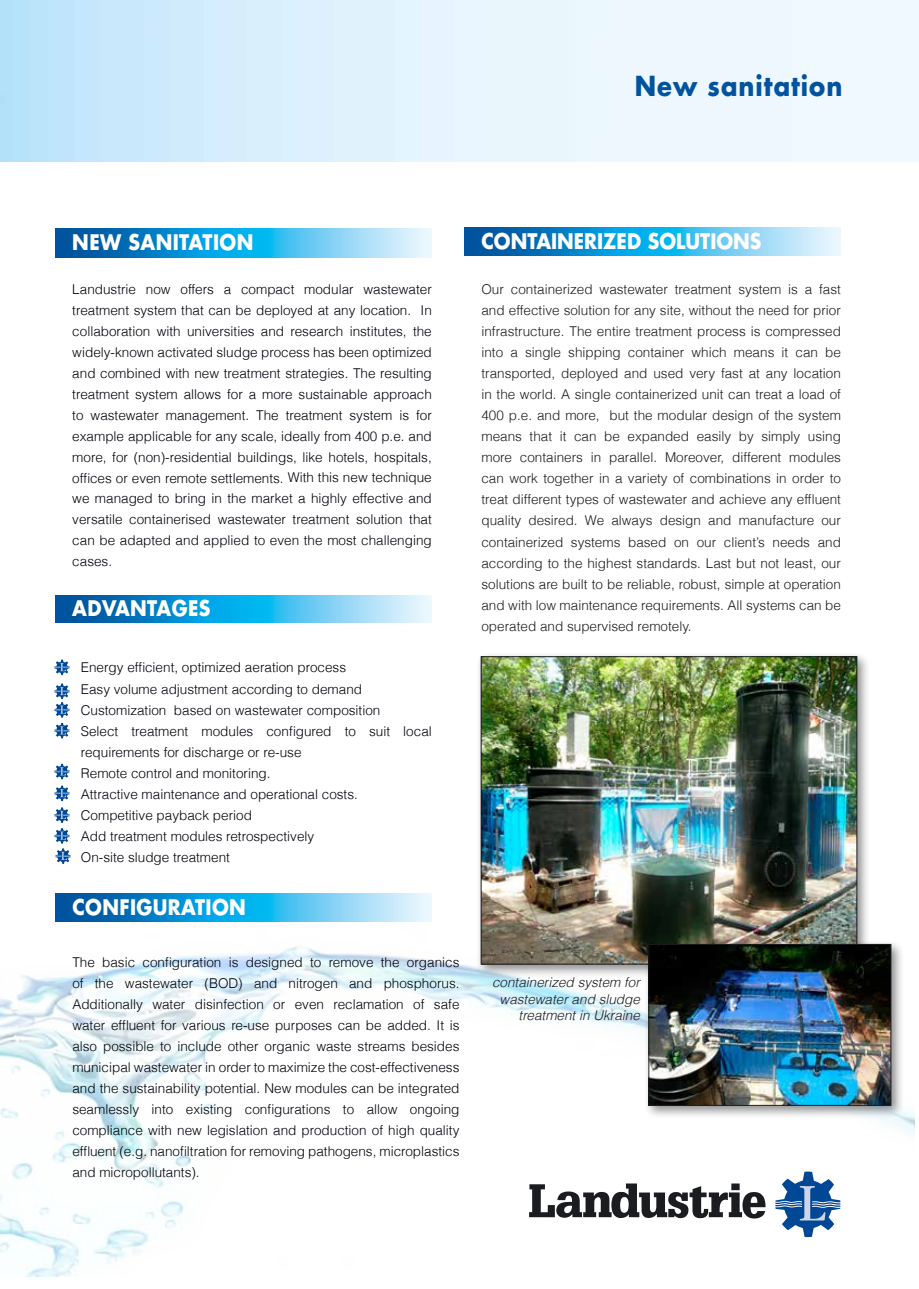
<style>
.page{position:relative;width:919px;height:1289px;background:#fff}
.page>*{position:absolute;margin:0;border:0;box-sizing:border-box;transform-origin:0 0}
.t1{font:700 27px "Futura LT";letter-spacing:.04em;color:#00539e;scale:.9 1}
.t2{font:700 21px "Futura LT";letter-spacing:.02em;color:#fff;scale:.9 1}
.t3{font:700 21px "Futura LT";color:#fff;scale:.9 1}
.t4{font:300 13.5px/21px "Helvetica";color:#00020a;text-align:justify}
.t5{font:300 13.5px/21px "Helvetica";color:#1b1c20;text-align:justify}
.t6{font:italic 300 13.5px/16.2px "Helvetica LT";color:#1b1c20;text-align:right}
</style>
<div class="page">
<img style="left:0;top:779px;width:914px;height:497px">
<svg style="left:55px;top:228px;width:377px;height:30px;background:#3fa9dc"></svg>
<div style="left:476px;top:651px;width:394px;height:326px;background:#1b1c20;opacity:.5"></div>
<img style="left:482px;top:658px;width:373px;height:304px">
<svg style="left:464px;top:227px;width:376px;height:29px;background:#3fa8dc"></svg>
<div style="left:643px;top:939px;width:261px;height:180px;background:#1b1c20;opacity:.5"></div>
<img style="left:650px;top:946px;width:239px;height:157px">
<div style="left:648px;top:944px;width:243px;height:161px;border:1px solid #1b1c20"></div>
<svg style="left:55px;top:596px;width:377px;height:26px;background:#3fa9dc"></svg>
<svg style="left:54px;top:659px;width:16px;height:16px"></svg>
<svg style="left:54px;top:683px;width:16px;height:34px"></svg>
<svg style="left:54px;top:723px;width:16px;height:15px"></svg>
<svg style="left:54px;top:763px;width:16px;height:16px"></svg>
<svg style="left:54px;top:785px;width:16px;height:16px"></svg>
<svg style="left:54px;top:807px;width:16px;height:15px"></svg>
<svg style="left:55px;top:893px;width:377px;height:28px;background:#3fa9dc"></svg>
<svg style="left:54px;top:828px;width:17px;height:35px"></svg>
<h1 class="t1" style="left:634px;top:68px;width:232px">New sanitation</h1>
<h2 class="t2" style="left:72px;top:228px;width:203px">NEW SANITATION</h2>
<p class="t4" style="left:72px;top:278px;width:361px">Landustrie now offers a compact modular wastewater treatment system that can be deployed at any location. In collaboration with universities and research institutes, the widely-known activated sludge process has been optimized and combined with new treatment strategies. The resulting treatment system allows for a more sustainable approach to wastewater management. The treatment system is for example applicable for any scale, ideally from 400 p.e. and more, for (non)-residential buildings, like hotels, hospitals, offices or even remote settlements. With this new technique</p>
<p class="t4" style="left:72px;top:487px;width:361px">we managed to bring in the market a highly effective and versatile containerised wastewater treatment solution that can be adapted and applied to even the most challenging cases.</p>
<h2 class="t2" style="left:72px;top:594px;width:155px">ADVANTAGES</h2>
<p class="t4" style="left:81px;top:656px;width:352px;text-align:left">Energy efficient, optimized aeration process<br>Easy volume adjustment according to demand Customization based on wastewater composition<br>Select treatment modules configured to suit local requirements for discharge or re-use<br>Remote control and monitoring.<br>Attractive maintenance and operational costs.<br>Competitive payback period<br>Add treatment modules retrospectively<br>On-site sludge treatment</p>
<h2 class="t2" style="left:72px;top:893px;width:194px">CONFIGURATION</h2>
<p class="t4" style="left:72px;top:950px;width:388px">The basic configuration is designed to remove the organics of the wastewater (BOD) and nitrogen and phosphorus.<br>Additionally water disinfection or even reclamation of safe water effluent for various re-use purposes can be added. It is also possible to include other organic waste streams besides municipal wastewater in order to maximize the cost-effectiveness and the sustainability potential. New modules can be integrated seamlessly into existing configurations to allow ongoing compliance with new legislation and production of high quality effluent (e.g. nanofiltration for removing pathogens, microplastics and micropollutants).</p>
<h2 class="t3" style="left:481px;top:227px;width:313px">CONTAINERIZED SOLUTIONS</h2>
<p class="t5" style="left:481px;top:278px;width:361px">Our containerized wastewater treatment system is a fast and effective solution for any site, without the need for prior infrastructure. The entire treatment process is compressed into a single shipping container which means it can be transported, deployed and used very fast at any location in the world. A single containerized unit can treat a load of 400 p.e. and more, but the modular design of the system means that it can be expanded easily by simply using more containers in parallel. Moreover, different modules can work together in a variety of combinations in order to treat different types of wastewater and achieve any effluent quality desired. We always design and manufacture our containerized systems based on our client’s needs and according to the highest standards. Last but not least, our solutions are built to be reliable, robust, simple at operation and with low maintenance requirements. All systems can be operated and supervised remotely.</p>
<p class="t6" style="left:492px;top:974px;width:149px">containerized system for wastewater and sludge treatment in Ukraine</p>
</div>
